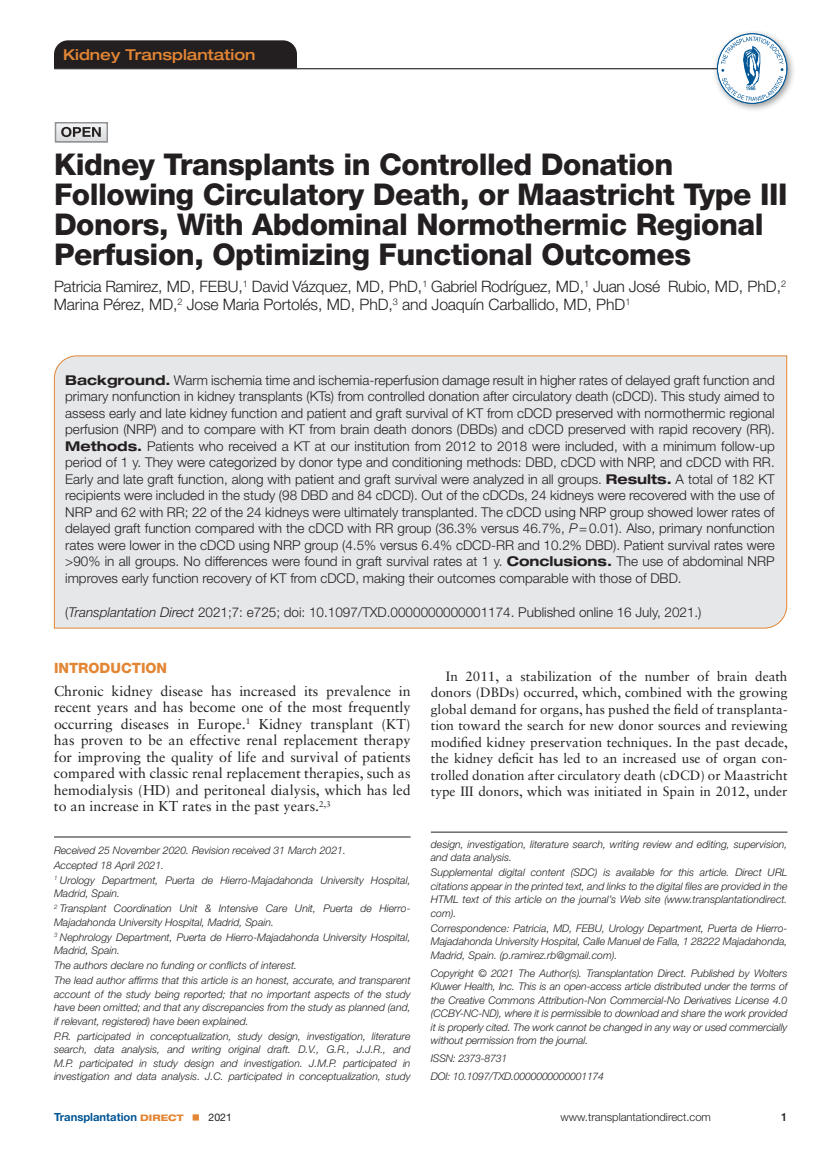
<style>
.page{position:relative;width:837px;height:1161px;background:#fff}
.page>*{position:absolute;margin:0;border:0;box-sizing:border-box;transform-origin:0 0}
.t1{font:800 30px/30px "Helvetica Neue LT Std";letter-spacing:-.015em;color:#231f20}
.t2{font:300 15.75px/18px "Helvetica Neue LT Std";letter-spacing:-.01em;color:#231f20}
.t3{font:500 expanded 15px "Helvetica Neue LT Std";color:#e38634}
.t4{font:14.25px/16.5px "Sabon LT Std";color:#231f20;text-align:justify}
.t5{font:800 14.25px "Helvetica Neue LT Std";color:#e38634}
.t6{font:300 13.5px/16.5px "Helvetica Neue LT Std";color:#231f20;text-align:justify}
.t7{font:13.5px/16.5px "Sabon LT Std";color:#231f20;text-align:justify}
.t8{font:300 11.25px "Helvetica Neue LT Std";color:#231f20}
.t9{font:700 11.25px "Helvetica Neue LT Std";color:#005595}
.t10{font:500 11.25px "Helvetica Neue LT Std";color:#231f20}
.t11{font:italic 300 10.5px/13.5px "Helvetica Neue LT Std";color:#231f20}
.t12{font:italic 300 10.5px/18px "Helvetica Neue LT Std";letter-spacing:-.02em;color:#231f20}
.t13{font:10.5px "Helvetica Neue LT Std";color:#231f20}
.s1{font-weight:700;font-stretch:expanded}
.s2{font-style:italic}
.s3{font-weight:800;font-stretch:expanded;font-size:9px;color:#e38634}
</style>
<div class="page">
<div style="left:193px;top:1114px;width:6px;height:7px;background:#e38634"></div>
<hr style="left:54px;top:68px;width:734px;height:1px;background:#231f20">
<img style="left:58px;top:125px;width:47px;height:15px">
<div style="left:55px;top:122px;width:53px;height:21px;border:2px solid #909295"></div>
<svg style="left:61px;top:127px;width:40px;height:10px"></svg>
<hr style="left:54px;top:837px;width:357px;height:1px;background:#231f20">
<div style="left:54px;top:40px;width:243px;height:28px;background:#231f20"></div>
<div style="left:54px;top:355px;width:734px;height:274px;background:#e6e7e9"></div>
<hr style="left:431px;top:832px;width:357px;height:1px;background:#231f20">
<div style="left:713px;top:29px;width:83px;height:84px;background:#231f20;opacity:.45"></div>
<svg style="left:717px;top:34px;width:70px;height:69px"></svg>
<svg style="left:721px;top:37px;width:62px;height:64px"></svg>
<div style="left:717px;top:33px;width:70px;height:71px;border:1px solid #005595;border-radius:50%"></div>
<h3 class="t3" style="left:63px;top:45px;width:194px">Kidney Transplantation</h3>
<h1 class="t1" style="left:54px;top:150px;width:735px">Kidney Transplants in Controlled Donation Following Circulatory Death, or Maastricht Type III Donors, With Abdominal Normothermic Regional Perfusion, Optimizing Functional Outcomes</h1>
<h2 class="t2" style="left:54px;top:277px;width:734px">Patricia Ramirez, MD, FEBU,<sup>1</sup> David Vázquez, MD, PhD,<sup>1</sup> Gabriel Rodríguez, MD,<sup>1</sup> Juan José Rubio, MD, PhD,<sup>2<br></sup>Marina Pérez, MD,<sup>2</sup> Jose Maria Portolés, MD, PhD,<sup>3</sup> and Joaquín Carballido, MD, PhD<sup>1</sup></h2>
<p class="t6" style="left:65px;top:371px;width:711px"><span class="s1">Background.</span> Warm ischemia time and ischemia-reperfusion damage result in higher rates of delayed graft function and primary nonfunction in kidney transplants (KTs) from controlled donation after circulatory death (cDCD). This study aimed to assess early and late kidney function and patient and graft survival of KT from cDCD preserved with normothermic regional perfusion (NRP) and to compare with KT from brain death donors (DBDs) and cDCD preserved with rapid recovery (RR).<br><span class="s1">Methods.</span> Patients who received a KT at our institution from 2012 to 2018 were included, with a minimum follow-up period of 1 y. They were categorized by donor type and conditioning methods: DBD, cDCD with NRP, and cDCD with RR.<br>Early and late graft function, along with patient and graft survival were analyzed in all groups. <span class="s1">Results.</span> A total of 182 KT recipients were included in the study (98 DBD and 84 cDCD). Out of the cDCDs, 24 kidneys were recovered with the use of NRP and 62 with RR; 22 of the 24 kidneys were ultimately transplanted. The cDCD using NRP group showed lower rates of delayed graft function compared with the cDCD with RR group (36.3% versus 46.7%, <span class="s2">P</span>=0.01). Also, primary nonfunction rates were lower in the cDCD using NRP group (4.5% versus 6.4% cDCD-RR and 10.2% DBD). Patient survival rates were &gt;90% in all groups. No differences were found in graft survival rates at 1 y. <span class="s1">Conclusions.</span> The use of abdominal NRP improves early function recovery of KT from cDCD, making their outcomes comparable with those of DBD.</p>
<p class="t6" style="left:65px;top:604px;width:638px">(<span class="s2">Transplantation Direct</span> 2021;7: e725; doi: 10.1097/TXD.0000000000001174. Published online 16 July, 2021.)</p>
<h3 class="t5" style="left:54px;top:660px;width:115px">INTRODUCTION</h3>
<p class="t4" style="left:54px;top:682px;width:358px">Chronic kidney disease has increased its prevalence in recent years and has become one of the most frequently occurring diseases in Europe.<sup>1</sup> Kidney transplant (KT) has proven to be an effective renal replacement therapy for improving the quality of life and survival of patients compared with classic renal replacement therapies, such as hemodialysis (HD) and peritoneal dialysis, which has led to an increase in KT rates in the past years.<sup>2,3</sup></p>
<p class="t11" style="left:54px;top:842px;width:358px;line-height:15px">Received 25 November 2020. Revision received 31 March 2021.<br>Accepted 18 April 2021.<br><sup>1</sup> Urology Department, Puerta de Hierro-Majadahonda University Hospital,</p>
<p class="t11" style="left:54px;top:886px;width:358px;line-height:15px">Madrid, Spain.<br><sup>2</sup> Transplant Coordination Unit &amp; Intensive Care Unit, Puerta de Hierro-</p>
<p class="t11" style="left:54px;top:914px;width:358px;line-height:15px">Majadahonda University Hospital, Madrid, Spain.<br><sup>3</sup> Nephrology Department, Puerta de Hierro-Majadahonda University Hospital,</p>
<p class="t11" style="left:54px;top:943px;width:358px;line-height:15px">Madrid, Spain.<br>The authors declare no funding or conflicts of interest.<br>The lead author affirms that this article is an honest, accurate, and transparent</p>
<p class="t11" style="left:54px;top:987px;width:358px;text-align:justify">account of the study being reported; that no important aspects of the study have been omitted; and that any discrepancies from the study as planned (and, if relevant, registered) have been explained.</p>
<p class="t11" style="left:54px;top:1029px;width:358px;text-align:justify">P.R. participated in conceptualization, study design, investigation, literature search, data analysis, and writing original draft. D.V., G.R., J.J.R., and M.P. participated in study design and investigation. J.M.P. participated in investigation and data analysis. J.C. participated in conceptualization, study</p>
<p class="t7" style="left:431px;top:668px;width:359px;text-indent:15px">In 2011, a stabilization of the number of brain death donors (DBDs) occurred, which, combined with the growing global demand for organs, has pushed the field of transplanta&shy;tion toward the search for new donor sources and reviewing modified kidney preservation techniques. In the past decade, the kidney deficit has led to an increased use of organ con&shy;trolled donation after circulatory death (cDCD) or Maastricht type III donors, which was initiated in Spain in 2012, under</p>
<p class="t11" style="left:431px;top:837px;width:358px">design, investigation, literature search, writing review and editing, supervision, and data analysis.</p>
<p class="t11" style="left:431px;top:865px;width:358px;text-align:justify">Supplemental digital content (SDC) is available for this article. Direct URL citations appear in the printed text, and links to the digital files are provided in the HTML text of this article on the journal’s Web site (www.transplantationdirect. com).</p>
<p class="t11" style="left:431px;top:921px;width:358px;text-align:justify">Correspondence: Patricia, MD, FEBU, Urology Department, Puerta de Hierro-Majadahonda University Hospital, Calle Manuel de Falla, 1 28222 Majadahonda, Madrid, Spain. (p.ramirez.rb@gmail.com).</p>
<p class="t11" style="left:431px;top:966px;width:358px;text-align:justify">Copyright © 2021 The Author(s). Transplantation Direct. Published by Wolters Kluwer Health, Inc. This is an open-access article distributed under the terms of the Creative Commons Attribution-Non Commercial-No Derivatives License 4.0 (CCBY-NC-ND), where it is permissible to download and share the work provided it is properly cited. The work cannot be changed in any way or used commercially without permission from the journal.</p>
<p class="t12" style="left:431px;top:1049px;width:175px">ISSN: 2373-8731<br>DOI: 10.1097/TXD.0000000000001174</p>
<p class="t9" style="left:54px;top:1110px;width:131px">Transplantation <span class="s3">DIRECT</span></p>
<p class="t13" style="left:209px;top:1111px;width:25px">2021</p>
<p class="t8" style="left:561px;top:1110px;width:152px">www.transplantationdirect.com</p>
<p class="t10" style="left:781px;top:1110px;width:8px">1</p>
</div>
